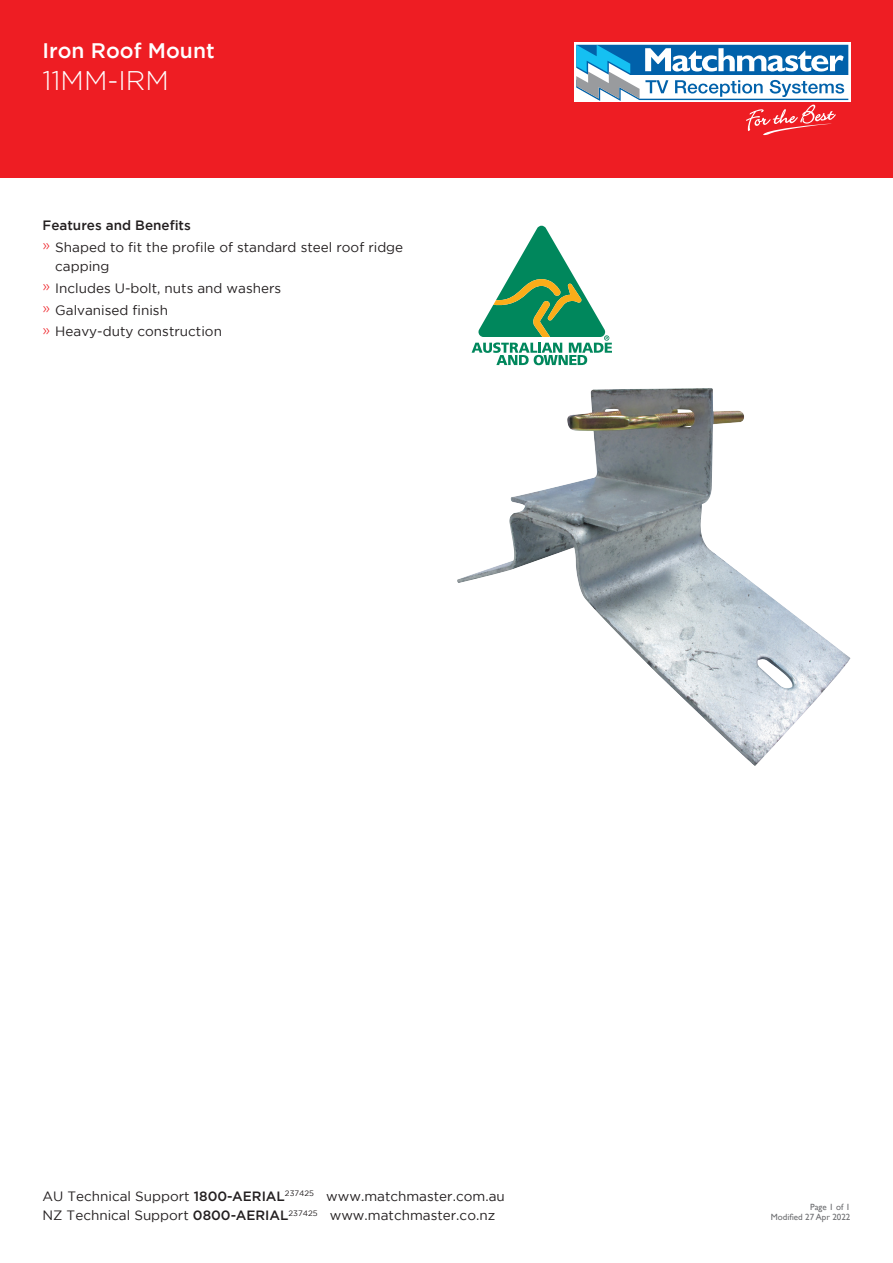
<style>
.page{position:relative;width:893px;height:1263px;background:#fff}
.page>*{position:absolute;margin:0;border:0;box-sizing:border-box;transform-origin:0 0}
.t1{font:300 27px "Gotham";color:#fff}
.t2{font:500 21px "Gotham";color:#fff}
.t3{font:13.5px/21.8px "Gotham";color:#231f20}
.t4{font:9px/10.8px "Gill Sans";color:#6c6d70;text-align:right}
.s1{font-weight:500}
.s2{font-weight:300;font-size:15px;color:#ee1d23}
</style>
<div class="page">
<div style="left:0;top:0;width:893px;height:178px;background:#ee1d23"></div>
<svg style="left:574px;top:43px;width:276px;height:59px"></svg>
<svg style="left:576px;top:45px;width:272px;height:90px"></svg>
<img style="left:457px;top:388px;width:393px;height:378px">
<svg style="left:471px;top:225px;width:141px;height:141px"></svg>
<h2 class="t2" style="left:43px;top:38px;width:174px">Iron Roof Mount</h2>
<h1 class="t1" style="left:43px;top:64px;width:128px">11MM-IRM</h1>
<p class="t3" style="left:43px;top:214px;width:362px"><span class="s1">Features and Benefits<br></span><span class="s2">»</span> Shaped to fit the profile of standard steel roof ridge</p>
<p class="t3" style="left:43px;top:255px;width:240px;text-indent:13px">capping<br><span class="s2">»</span> Includes U-bolt, nuts and washers <span class="s2">»</span> Galvanised finish<br><span class="s2">»</span> Heavy-duty construction</p>
<p class="t3" style="left:43px;top:1186px;width:464px;line-height:19.5px">AU Technical Support <span class="s1">1800-AERIAL</span><sup>237425</sup> www.matchmaster.com.au<br>NZ Technical Support <span class="s1">0800-AERIAL</span><sup>237425</sup> www.matchmaster.co.nz</p>
<p class="t4" style="left:771px;top:1201px;width:81px">Page 1 of 1<br>Modified 27 Apr 2022</p>
</div>
